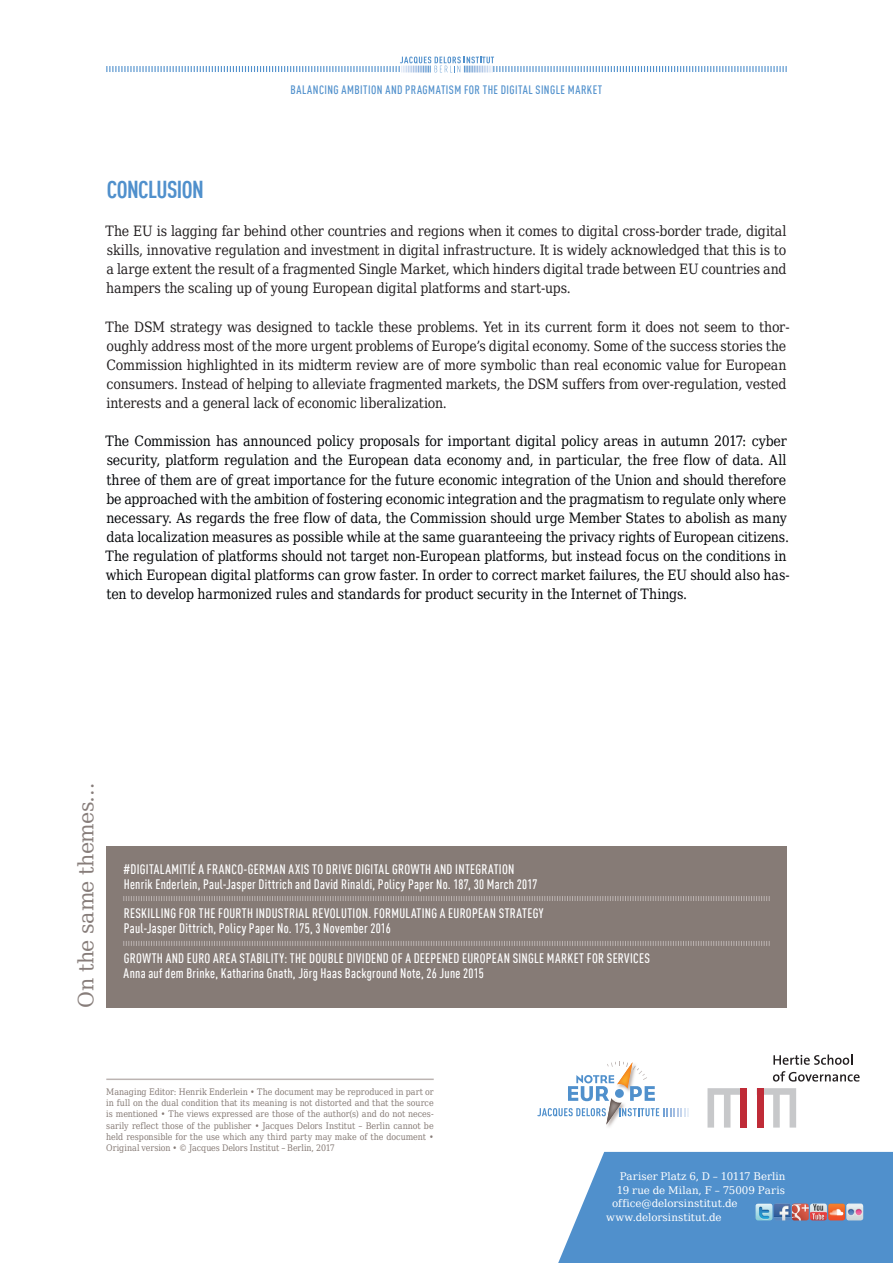
<style>
.page{position:relative;width:893px;height:1263px;background:#fff}
.page>*{position:absolute;margin:0;border:0;box-sizing:border-box;transform-origin:0 0}
.t1{font:700 condensed 24px "DIN Offc Pro";letter-spacing:-.025em;color:#5090cc}
.t2{font:21px "DejaVu Serif";letter-spacing:-.025em;color:#877d7a}
.t3{font:14.25px/19.2px "DejaVu Serif Condensed";letter-spacing:-.01em;color:#020407}
.t4{font:14.25px/19.2px "DejaVu Serif Condensed";letter-spacing:-.01em;color:#231f20;text-align:justify}
.t5{font:500 condensed 13.5px/15px "DIN Offc Pro";letter-spacing:.02em;color:#fff}
.t6{font:500 condensed 12px "DIN Offc Pro";letter-spacing:.04em;color:#5090cc}
.t7{font:10.5px "DejaVu Serif";color:#fff}
.t8{font:9px/11.2px "DejaVu Serif Condensed";letter-spacing:-.005em;color:#867b76;text-align:justify}
</style>
<div class="page">
<svg style="left:558px;top:1152px;width:335px;height:111px;background:#5c98cf"></svg>
<hr style="left:106px;top:1078px;width:328px;height:2px;background:#bcb4b2">
<img style="left:774px;top:1203px;width:89px;height:17px">
<img style="left:756px;top:1203px;width:16px;height:17px">
<svg style="left:773px;top:1071px;width:87px;height:10px"></svg>
<svg style="left:773px;top:1054px;width:79px;height:11px"></svg>
<svg style="left:763px;top:1088px;width:33px;height:39px"></svg>
<div style="left:757px;top:1088px;width:6px;height:39px;background:#bf2b37"></div>
<svg style="left:707px;top:1088px;width:33px;height:39px"></svg>
<div style="left:740px;top:1088px;width:7px;height:39px;background:#bf2b37"></div>
<img style="left:606px;top:1124px;width:6px;height:3px">
<svg style="left:537px;top:1061px;width:152px;height:63px"></svg>
<svg style="left:106px;top:57px;width:681px;height:15px"></svg>
<div style="left:106px;top:846px;width:681px;height:162px;background:#867b76"></div>
<svg style="left:123px;top:896px;width:647px;height:5px"></svg>
<svg style="left:123px;top:941px;width:647px;height:5px"></svg>
<p class="t6" style="left:291px;top:81px;width:13px">Balancing</p>
<p class="t6" style="left:342px;top:81px;width:12px">Ambition</p>
<p class="t6" style="left:385px;top:81px;width:32px">and Pragmatism</p>
<p class="t6" style="left:464px;top:81px;width:48px">for the Digital</p>
<p class="t6" style="left:536px;top:81px;width:11px">Single</p>
<p class="t6" style="left:568px;top:81px;width:14px">Market</p>
<h1 class="t1" style="left:107px;top:171px;width:98px">CONCLUSION</h1>
<p class="t4" style="left:106px;top:220px;width:682px">The EU is lagging far behind other countries and regions when it comes to digital cross-border trade, digital skills, innovative regulation and investment in digital infrastructure. It is widely acknowledged that this is to a large extent the result of a fragmented Single Market, which hinders digital trade between EU countries and hampers the scaling up of young European digital platforms and start-ups.</p>
<p class="t4" style="left:106px;top:316px;width:685px;text-align:left">The DSM strategy was designed to tackle these problems. Yet in its current form it does not seem to thor&shy;oughly address most of the more urgent problems of Europe’s digital economy. Some of the success stories the Commission highlighted in its midterm review are of more symbolic than real economic value for European consumers. Instead of helping to alleviate fragmented markets, the DSM suffers from over-regulation, vested interests and a general lack of economic liberalization.</p>
<p class="t3" style="left:106px;top:430px;width:685px">The Commission has announced policy proposals for important digital policy areas in autumn 2017: cyber security, platform regulation and the European data economy and, in particular, the free flow of data. All three of them are of great importance for the future economic integration of the Union and should therefore be approached with the ambition of fostering economic integration and the pragmatism to regulate only where necessary. As regards the free flow of data, the Commission should urge Member States to abolish as many data localization measures as possible while at the same guaranteeing the privacy rights of European citizens.<br>The regulation of platforms should not target non-European platforms, but instead focus on the conditions in which European digital platforms can grow faster. In order to correct market failures, the EU should also has&shy;ten to develop harmonized rules and standards for product security in the Internet of Things.</p>
<h2 class="t2" style="left:67px;top:1008px;width:227px;rotate:-90deg">On the same themes…</h2>
<p class="t5" style="left:123px;top:860px;width:416px">#DIGITALAMITIÉ A FRANCO-GERMAN AXIS TO DRIVE DIGITAL GROWTH AND INTEGRATION<br>Henrik Enderlein, Paul-Jasper Dittrich and David Rinaldi, Policy Paper No. 187, 30 March 2017</p>
<p class="t5" style="left:124px;top:905px;width:421px">RESKILLING FOR THE FOURTH INDUSTRIAL REVOLUTION. FORMULATING A EUROPEAN STRATEGY<br>Paul-Jasper Dittrich, Policy Paper No. 175, 3 November 2016</p>
<p class="t5" style="left:124px;top:950px;width:528px">GROWTH AND EURO AREA STABILITY: THE DOUBLE DIVIDEND OF A DEEPENED EUROPEAN SINGLE MARKET FOR SERVICES<br>Anna auf dem Brinke, Katharina Gnath, Jörg Haas Background Note, 26 June 2015</p>
<p class="t8" style="left:106px;top:1085px;width:329px">Managing Editor: Henrik Enderlein • The document may be reproduced in part or in full on the dual condition that its meaning is not distorted and that the source is mentioned • The views expressed are those of the author(s) and do not neces&shy;sarily reflect those of the publisher • Jacques Delors Institut – Berlin cannot be held responsible for the use which any third party may make of the document • Original version • © Jacques Delors Institut – Berlin, 2017</p>
<p class="t7" style="left:620px;top:1167px;width:167px">Pariser Platz 6, D – 10117 Berlin</p>
<p class="t7" style="left:617px;top:1180px;width:170px">19 rue de Milan, F – 75009 Paris</p>
<p class="t7" style="left:612px;top:1194px;width:127px">office@delorsinstitut.de</p>
<p class="t7" style="left:606px;top:1207px;width:117px">www.delorsinstitut.de</p>
</div>
